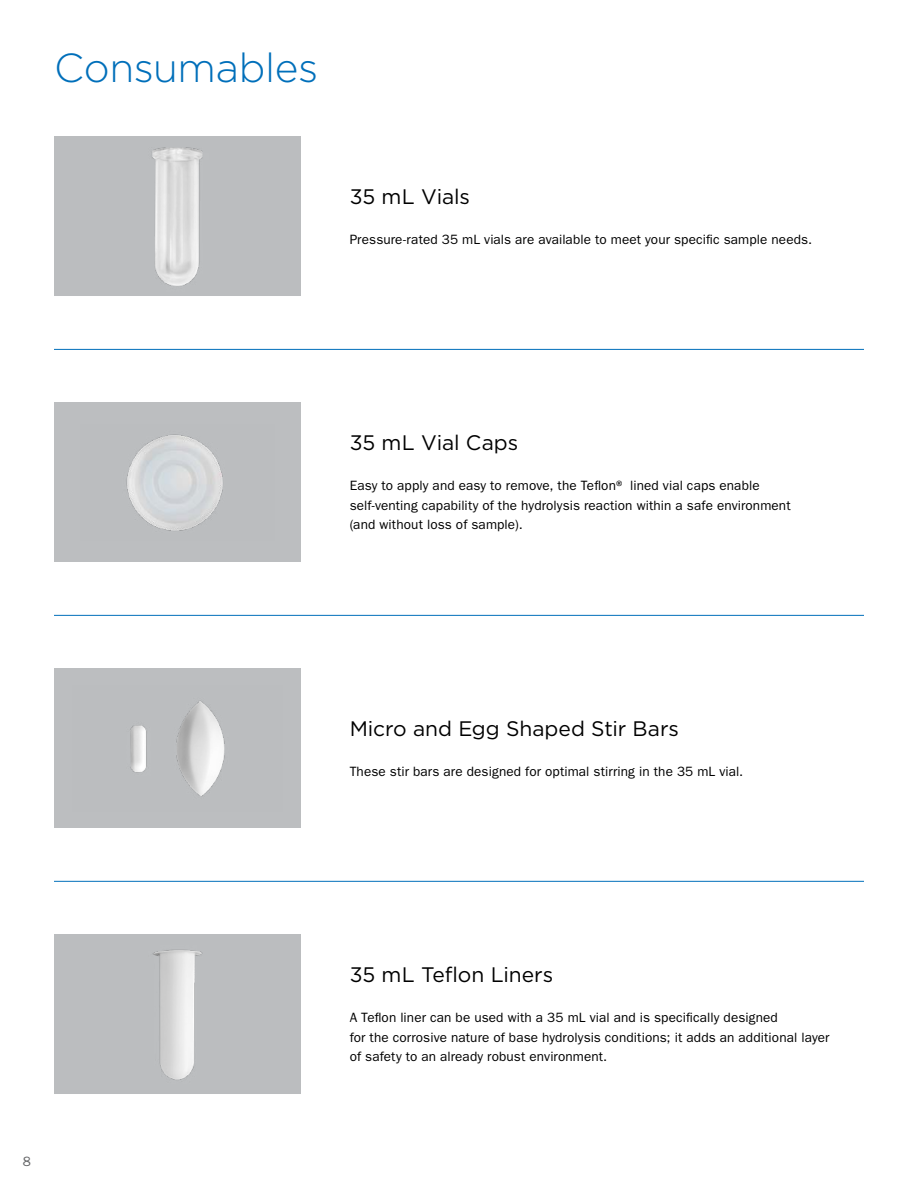
<style>
.page{position:relative;width:918px;height:1188px;background:#fff}
.page>*{position:absolute;margin:0;border:0;box-sizing:border-box;transform-origin:0 0}
.Subject_Headline{font:300 40.5px "Gotham HTF";letter-spacing:-.01em;color:#006fba}
.Subject_Subhead{font:21px "Gotham HTF";color:#000}
.Paragraph_Copy{font:13.5px/19.5px "ITC Franklin Gothic Std";letter-spacing:.01em;color:#000}
.t1{font:13.5px "ITC Franklin Gothic Std";color:#636466}
</style>
<div class="page">
<hr style="left:54px;top:349px;width:810px;height:1px;background:#006fba">
<hr style="left:54px;top:615px;width:810px;height:1px;background:#006fba">
<hr style="left:54px;top:881px;width:810px;height:1px;background:#006fba">
<div style="left:54px;top:403px;width:247px;height:159px;background:#bcbec0"></div>
<img style="left:126px;top:434px;width:97px;height:97px">
<div style="left:54px;top:669px;width:247px;height:159px;background:#bcbec0"></div>
<img style="left:130px;top:700px;width:95px;height:96px">
<img style="left:54px;top:935px;width:247px;height:159px">
<img style="left:54px;top:137px;width:247px;height:159px">
<p class="Subject_Headline" style="left:54px;top:46px;width:266px">Consumables</p>
<p class="Subject_Subhead" style="left:350px;top:185px;width:122px">35 mL Vials</p>
<p class="Paragraph_Copy" style="left:350px;top:229px;width:464px">Pressure-rated 35 mL vials are available to meet your specific sample needs.</p>
<p class="Subject_Subhead" style="left:350px;top:431px;width:170px">35 mL Vial Caps</p>
<p class="Paragraph_Copy" style="left:350px;top:476px;width:443px">Easy to apply and easy to remove, the Teflon® lined vial caps enable self-venting capability of the hydrolysis reaction within a safe environment (and without loss of sample).</p>
<p class="t1" style="left:23px;top:1153px;width:10px">8</p>
<p class="Subject_Subhead" style="left:350px;top:717px;width:331px">Micro and Egg Shaped Stir Bars</p>
<p class="Paragraph_Copy" style="left:350px;top:761px;width:395px">These stir bars are designed for optimal stirring in the 35 mL vial.</p>
<p class="Subject_Subhead" style="left:350px;top:963px;width:205px">35 mL Teflon Liners</p>
<p class="Paragraph_Copy" style="left:350px;top:1008px;width:481px">A Teflon liner can be used with a 35 mL vial and is specifically designed<br>for the corrosive nature of base hydrolysis conditions; it adds an additional layer of safety to an already robust environment.</p>
</div>
